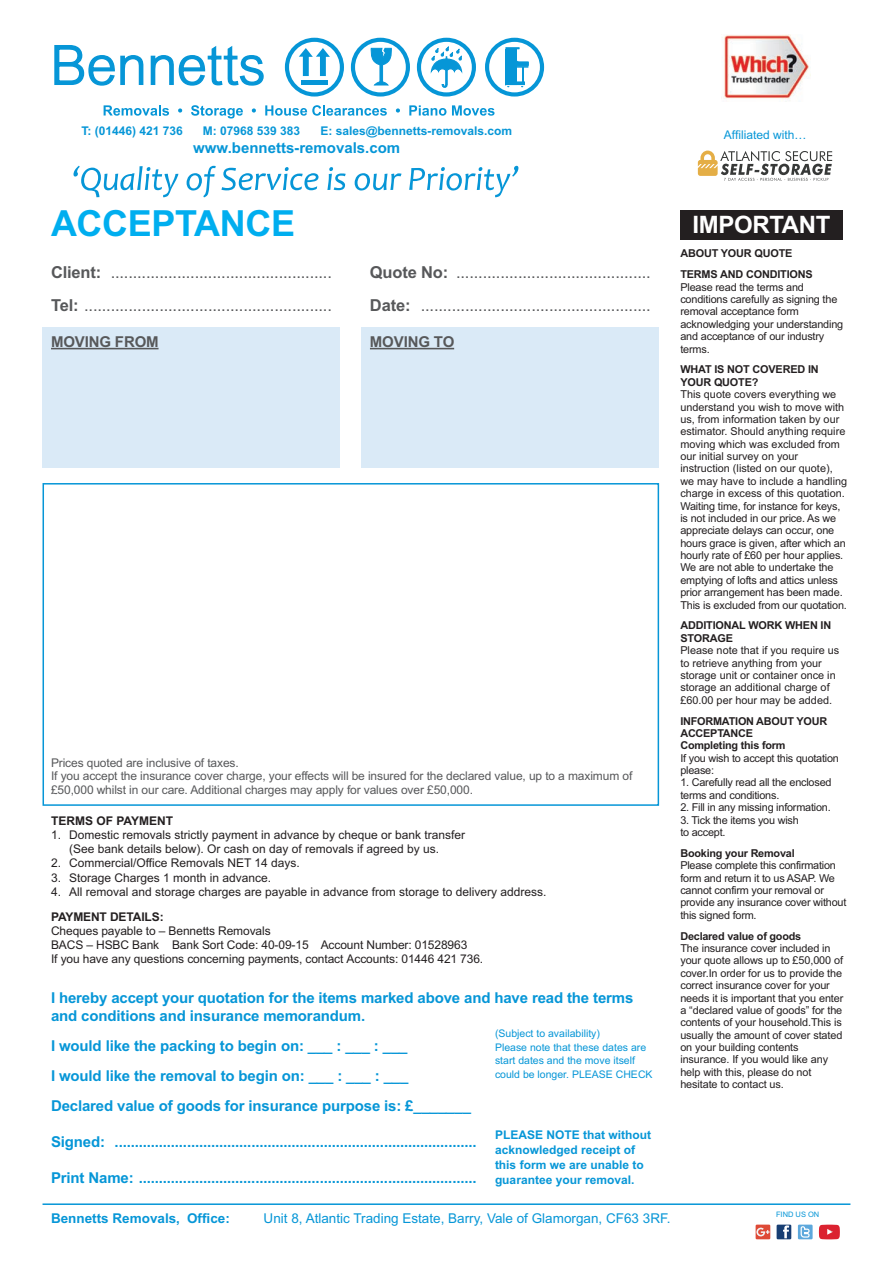
<style>
.page{position:relative;width:893px;height:1263px;background:#fff}
.page>*{position:absolute;margin:0;border:0;box-sizing:border-box;transform-origin:0 0}
.t1{font:700 36px "Arial";letter-spacing:-.01em;color:#00aeef}
.t2{font:700 24px "Arial";letter-spacing:-.015em;color:#fff}
.t3{font:16.5px/33px "Arial";color:#57585a}
.t4{font:700 15px/30px "Arial";letter-spacing:-.01em;color:#0696d7}
.t5{font:700 15px "Arial";letter-spacing:-.01em;color:#57585a}
.t6{font:13.5px "Arial";color:#0696d7}
.t7{font:700 13.5px "Arial";color:#0696d7}
.t8{font:12px/14.2px "Arial";color:#231f20}
.t9{font:12px/13.5px "Arial";letter-spacing:-.01em;color:#57585a}
.t10{font:700 12px/15px "Arial";color:#0696d7}
.t11{font:700 12px "Arial";letter-spacing:-.01em;color:#231f20}
.t12{font:12px "Arial";color:#0696d7}
.t13{font:10.8px/12.5px "Arial";letter-spacing:-.01em;color:#231f20}
.t14{font:700 10.8px/12.5px "Arial";letter-spacing:-.02em;color:#231f20}
.t15{font:10.5px/13.5px "Arial";color:#0696d7}
.t16{font:7.5px "Arial";color:#0696d7}
.s1{font-weight:700}
</style>
<div class="page">
<div style="left:43px;top:327px;width:297px;height:141px;background:#daeaf7"></div>
<hr style="left:51px;top:348px;width:108px;height:1px;background:#57585a">
<div style="left:361px;top:327px;width:298px;height:141px;background:#daeaf7"></div>
<hr style="left:370px;top:348px;width:84px;height:1px;background:#57585a">
<div style="left:43px;top:483px;width:616px;height:323px;border:2px solid #0696d7"></div>
<div style="left:680px;top:210px;width:163px;height:30px;background:#231f20"></div>
<svg style="left:104px;top:105px;width:65px;height:11px"></svg>
<svg style="left:178px;top:108px;width:4px;height:5px"></svg>
<svg style="left:191px;top:105px;width:52px;height:13px"></svg>
<svg style="left:252px;top:108px;width:4px;height:5px"></svg>
<svg style="left:265px;top:105px;width:122px;height:11px"></svg>
<svg style="left:396px;top:108px;width:4px;height:5px"></svg>
<svg style="left:409px;top:105px;width:37px;height:11px"></svg>
<svg style="left:452px;top:105px;width:42px;height:11px"></svg>
<svg style="left:54px;top:45px;width:210px;height:41px"></svg>
<svg style="left:285px;top:38px;width:59px;height:59px"></svg>
<div style="left:301px;top:80px;width:26px;height:5px;background:#0696d7"></div>
<svg style="left:351px;top:38px;width:59px;height:59px"></svg>
<svg style="left:417px;top:38px;width:59px;height:59px"></svg>
<svg style="left:485px;top:38px;width:59px;height:59px"></svg>
<hr style="left:43px;top:1203px;width:807px;height:2px;background:#0696d7">
<img style="left:720px;top:151px;width:112px;height:10px">
<img style="left:731px;top:178px;width:89px;height:3px">
<img style="left:698px;top:151px;width:20px;height:25px">
<img style="left:721px;top:34px;width:90px;height:66px">
<svg style="left:755px;top:1225px;width:57px;height:15px"></svg>
<div style="left:777px;top:1224px;width:14px;height:15px;background:#183e73"></div>
<svg style="left:798px;top:1224px;width:15px;height:15px"></svg>
<svg style="left:783px;top:1225px;width:6px;height:13px"></svg>
<svg style="left:801px;top:1226px;width:9px;height:11px"></svg>
<div style="left:756px;top:1224px;width:14px;height:15px;background:#de4a37"></div>
<svg style="left:756px;top:1227px;width:13px;height:9px"></svg>
<svg style="left:819px;top:1224px;width:21px;height:15px"></svg>
<svg style="left:73px;top:166px;width:445px;height:31px"></svg>
<p class="t10" style="left:81px;top:124px;width:103px">T: (01446) 421 736</p>
<p class="t10" style="left:203px;top:124px;width:99px">M: 07968 539 383</p>
<p class="t10" style="left:320px;top:124px;width:193px">E: sales@bennetts-removals.com</p>
<h3 class="t4" style="left:193px;top:134px;width:208px">www.bennetts-removals.com</h3>
<p class="t12" style="left:724px;top:130px;width:84px">Affiliated with…</p>
<h1 class="t1" style="left:51px;top:211px;width:246px">ACCEPTANCE</h1>
<h3 class="t3" style="left:51px;top:257px;width:282px"><span class="s1">Client:</span> ..................................................<br><span class="s1">Tel:</span> ........................................................</h3>
<h3 class="t3" style="left:370px;top:257px;width:282px"><span class="s1">Quote No:</span> ............................................<br><span class="s1">Date:</span> ....................................................</h3>
<h3 class="t5" style="left:51px;top:336px;width:109px">MOVING FROM</h3>
<h3 class="t5" style="left:370px;top:336px;width:86px">MOVING TO</h3>
<p class="t9" style="left:51px;top:757px;width:583px">Prices quoted are inclusive of taxes.<br>If you accept the insurance cover charge, your effects will be insured for the declared value, up to a maximum of £50,000 whilst in our care. Additional charges may apply for values over £50,000.</p>
<p class="t11" style="left:51px;top:816px;width:124px">TERMS OF PAYMENT</p>
<p class="t8" style="left:69px;top:829px;width:398px;text-indent:-18px">1. Domestic removals strictly payment in advance by cheque or bank transfer (See bank details below). Or cash on day of removals if agreed by us.</p>
<p class="t8" style="left:51px;top:857px;width:250px">2. Commercial/Office Removals NET 14 days.</p>
<p class="t8" style="left:51px;top:871px;width:222px">3. Storage Charges 1 month in advance.</p>
<p class="t8" style="left:51px;top:886px;width:497px">4. All removal and storage charges are payable in advance from storage to delivery address.</p>
<p class="t11" style="left:51px;top:912px;width:114px">PAYMENT DETAILS:</p>
<p class="t8" style="left:51px;top:925px;width:434px">Cheques payable to – Bennetts Removals<br>BACS – HSBC Bank Bank Sort Code: 40-09-15 Account Number: 01528963<br>If you have any questions concerning payments, contact Accounts: 01446 421 736.</p>
<h3 class="t4" style="left:51px;top:990px;width:584px;line-height:18px">I hereby accept your quotation for the items marked above and have read the terms and conditions and insurance memorandum.</h3>
<h3 class="t4" style="left:51px;top:1032px;width:421px">I would like the packing to begin on: ___ : ___ : ___<br>I would like the removal to begin on: ___ : ___ : ___<br>Declared value of goods for insurance purpose is: £_______</h3>
<h3 class="t4" style="left:51px;top:1128px;width:427px">Signed: ..........................................................................................</h3>
<h3 class="t4" style="left:51px;top:1164px;width:427px">Print Name: ....................................................................................</h3>
<p class="t15" style="left:495px;top:1028px;width:159px">(Subject to availability)<br>Please note that these dates are start dates and the move itself could be longer. PLEASE CHECK</p>
<p class="t10" style="left:495px;top:1128px;width:158px">PLEASE NOTE that without acknowledged receipt of this form we are unable to guarantee your removal.</p>
<p class="t7" style="left:51px;top:1213px;width:180px">Bennetts Removals, Office:</p>
<p class="t6" style="left:264px;top:1213px;width:408px">Unit 8, Atlantic Trading Estate, Barry, Vale of Glamorgan, CF63 3RF.</p>
<h2 class="t2" style="left:693px;top:216px;width:139px">IMPORTANT</h2>
<p class="t14" style="left:680px;top:244px;width:134px;line-height:20.9px">ABOUT YOUR QUOTE<br>TERMS AND CONDITIONS</p>
<p class="t13" style="left:680px;top:282px;width:164px">Please read the terms and conditions carefully as signing the removal acceptance form acknowledging your understanding and acceptance of our industry terms.</p>
<p class="t14" style="left:680px;top:364px;width:140px">WHAT IS NOT COVERED IN<br>YOUR QUOTE?</p>
<p class="t13" style="left:680px;top:389px;width:168px">This quote covers everything we understand you wish to move with us, from information taken by our estimator. Should anything require moving which was excluded from our initial survey on your instruction (listed on our quote), we may have to include a handling charge in excess of this quotation.<br>Waiting time, for instance for keys, is not included in our price. As we appreciate delays can occur, one hours grace is given, after which an hourly rate of £60 per hour applies.<br>We are not able to undertake the emptying of lofts and attics unless prior arrangement has been made.<br>This is excluded from our quotation.</p>
<p class="t14" style="left:680px;top:620px;width:152px">ADDITIONAL WORK WHEN IN<br>STORAGE</p>
<p class="t13" style="left:680px;top:645px;width:160px">Please note that if you require us to retrieve anything from your storage unit or container once in storage an additional charge of £60.00 per hour may be added.</p>
<p class="t14" style="left:680px;top:716px;width:148px">INFORMATION ABOUT YOUR<br>ACCEPTANCE<br>Completing this form</p>
<p class="t13" style="left:680px;top:753px;width:160px">If you wish to accept this quotation please:</p>
<p class="t13" style="left:680px;top:777px;width:153px">1. Carefully read all the enclosed terms and conditions.</p>
<p class="t13" style="left:680px;top:802px;width:152px">2. Fill in any missing information.</p>
<p class="t13" style="left:680px;top:815px;width:120px">3. Tick the items you wish to accept.</p>
<p class="t14" style="left:680px;top:848px;width:116px">Booking your Removal</p>
<p class="t13" style="left:680px;top:860px;width:168px">Please complete this confirmation form and return it to us ASAP. We cannot confirm your removal or provide any insurance cover without this signed form.</p>
<p class="t14" style="left:680px;top:931px;width:122px">Declared value of goods</p>
<p class="t13" style="left:680px;top:943px;width:165px">The insurance cover included in your quote allows up to £50,000 of cover.In order for us to provide the correct insurance cover for your needs it is important that you enter a “declared value of goods” for the contents of your household.This is usually the amount of cover stated on your building contents insurance. If you would like any help with this, please do not hesitate to contact us.</p>
<p class="t16" style="left:776px;top:1212px;width:45px">FIND US ON</p>
</div>
